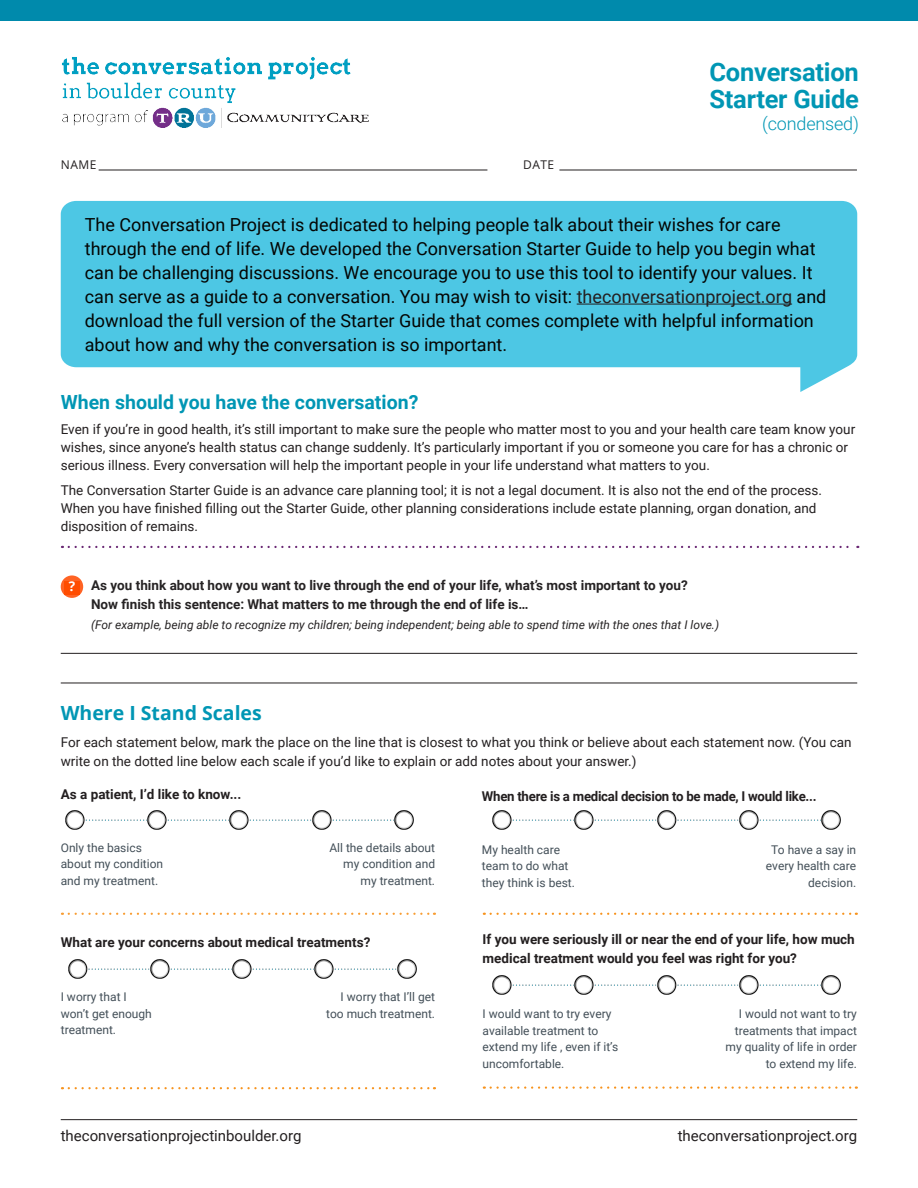
<style>
.page{position:relative;width:918px;height:1188px;background:#fff}
.page>*{position:absolute;margin:0;border:0;box-sizing:border-box;transform-origin:0 0}
.Big_Orange_Header{font:700 25.5px "Roboto";letter-spacing:-.01em;color:#0096b4}
.purple_question{font:700 19.5px "Roboto";color:#0096b4}
.purple_question-2{font:700 19.5px "Open Sans";color:#0096b4}
.Big_Orange_Header-2{font:18px/24px "Roboto";color:#040503}
.Big_Orange_Header-3{font:300 18px "Roboto";letter-spacing:-.01em;color:#0096b4}
.Text_Notice{font:15px "Roboto";color:#231f20}
.Text_Body{font:13.5px/18px "Roboto";color:#231f20}
.radio_button_questio{font:700 13.5px/19.5px "Roboto";color:#231f20}
.Body_copy{font:700 13.5px/19.5px "Roboto";color:#262324}
.radio_button_questio-2{font:700 13.5px "Roboto";letter-spacing:-.02em;color:#231f20}
.t1{font:700 13.5px "Open Sans";color:#fff}
._1{font:12px/16.5px "Roboto";color:#434f58}
._5{font:12px/16.5px "Roboto";color:#434f58;text-align:right}
.Body_copy-2{font:italic 12px "Roboto";color:#262324}
.Intro_Opening{font:12px "Open Sans";letter-spacing:.04em;color:#231f20}
.s1{color:#231f20}
</style>
<div class="page">
<svg style="left:61px;top:201px;width:796px;height:191px;background:#63cee7"></svg>
<hr style="left:99px;top:170px;width:388px;height:1px;background:#231f20">
<hr style="left:559px;top:170px;width:298px;height:1px;background:#231f20">
<hr style="left:577px;top:304px;width:215px;height:1px;background:#231f20">
<svg style="left:61px;top:575px;width:22px;height:23px"></svg>
<div style="left:64px;top:582px;width:16px;height:13px;background:#ff4c00"></div>
<hr style="left:61px;top:653px;width:796px;height:1px;background:#231f20">
<hr style="left:61px;top:683px;width:796px;height:1px;background:#231f20">
<svg style="left:491px;top:913px;width:366px;height:2px"></svg>
<svg style="left:491px;top:1086px;width:366px;height:3px"></svg>
<svg style="left:69px;top:913px;width:366px;height:2px"></svg>
<svg style="left:69px;top:1087px;width:366px;height:2px"></svg>
<hr style="left:61px;top:1119px;width:796px;height:1px;background:#231f20">
<div style="left:0;top:0;width:918px;height:21px;background:#008aac"></div>
<svg style="left:69px;top:546px;width:789px;height:2px"></svg>
<img style="left:62px;top:57px;width:307px;height:70px">
<img style="left:68px;top:959px;width:349px;height:19px">
<img style="left:65px;top:810px;width:349px;height:19px">
<img style="left:492px;top:810px;width:349px;height:19px">
<img style="left:492px;top:975px;width:349px;height:20px">
<p class="Intro_Opening" style="left:61px;top:157px;width:37px">NAME</p>
<p class="Intro_Opening" style="left:523px;top:157px;width:33px">DATE</p>
<p class="Big_Orange_Header" style="left:710px;top:54px;width:151px">Conversation</p>
<p class="Big_Orange_Header" style="left:709px;top:81px;width:151px">Starter Guide</p>
<p class="Big_Orange_Header-3" style="left:762px;top:111px;width:98px">(condensed)</p>
<p class="Big_Orange_Header-2" style="left:85px;top:212px;width:743px">The Conversation Project is dedicated to helping people talk about their wishes for care through the end of life. We developed the Conversation Starter Guide to help you begin what can be challenging discussions. We encourage you to use this tool to identify your values. It can serve as a guide to a conversation. You may wish to visit: <span class="s1">theconversationproject.org</span> and download the full version of the Starter Guide that comes complete with helpful information about how and why the conversation is so important.</p>
<p class="purple_question" style="left:61px;top:389px;width:359px">When should you have the conversation?</p>
<p class="Text_Body" style="left:61px;top:420px;width:796px">Even if you’re in good health, it’s still important to make sure the people who matter most to you and your health care team know your wishes, since anyone’s health status can change suddenly. It’s particularly important if you or someone you care for has a chronic or serious illness. Every conversation will help the important people in your life understand what matters to you.</p>
<p class="Text_Body" style="left:61px;top:480px;width:763px">The Conversation Starter Guide is an advance care planning tool; it is not a legal document. It is also not the end of the process.<br>When you have finished filling out the Starter Guide, other planning considerations include estate planning, organ donation, and disposition of remains.</p>
<p class="t1" style="left:69px;top:577px;width:8px">?</p>
<p class="Body_copy" style="left:91px;top:575px;width:598px">As you think about how you want to live through the end of your life, what’s most important to you?<br>Now finish this sentence: What matters to me through the end of life is…</p>
<p class="Body_copy-2" style="left:91px;top:616px;width:630px">(For example, being able to recognize my children; being independent; being able to spend time with the ones that I love.)</p>
<p class="purple_question-2" style="left:61px;top:700px;width:203px">Where I Stand Scales</p>
<p class="Text_Body" style="left:61px;top:732px;width:792px;line-height:19.5px">For each statement below, mark the place on the line that is closest to what you think or believe about each statement now. (You can write on the dotted line below each scale if you’d like to explain or add notes about your answer.)</p>
<p class="radio_button_questio" style="left:61px;top:784px;width:182px">As a patient, I’d like to know...</p>
<p class="radio_button_questio-2" style="left:482px;top:787px;width:336px">When there is a medical decision to be made, I would like...</p>
<p class="_1" style="left:61px;top:839px;width:104px">Only the basics about my condition and my treatment.</p>
<p class="_5" style="left:329px;top:839px;width:107px">All the details about my condition and my treatment.</p>
<p class="radio_button_questio" style="left:61px;top:932px;width:311px">What are your concerns about medical treatments?</p>
<p class="_1" style="left:61px;top:988px;width:93px">I worry that I won’t get enough treatment.</p>
<p class="_5" style="left:326px;top:988px;width:110px">I worry that I’ll get too much treatment.</p>
<p class="_1" style="left:482px;top:841px;width:95px">My health care team to do what they think is best.</p>
<p class="_5" style="left:766px;top:841px;width:92px">To have a say in every health care decision.</p>
<p class="radio_button_questio" style="left:483px;top:929px;width:374px">If you were seriously ill or near the end of your life, how much medical treatment would you feel was right for you?</p>
<p class="_1" style="left:483px;top:1006px;width:137px">I would want to try every available treatment to extend my life , even if it’s uncomfortable.</p>
<p class="_5" style="left:726px;top:1006px;width:133px">I would not want to try treatments that impact my quality of life in order to extend my life.</p>
<p class="Text_Notice" style="left:61px;top:1125px;width:242px">theconversationprojectinboulder.org</p>
<p class="Text_Notice" style="left:678px;top:1125px;width:181px">theconversationproject.org</p>
</div>
